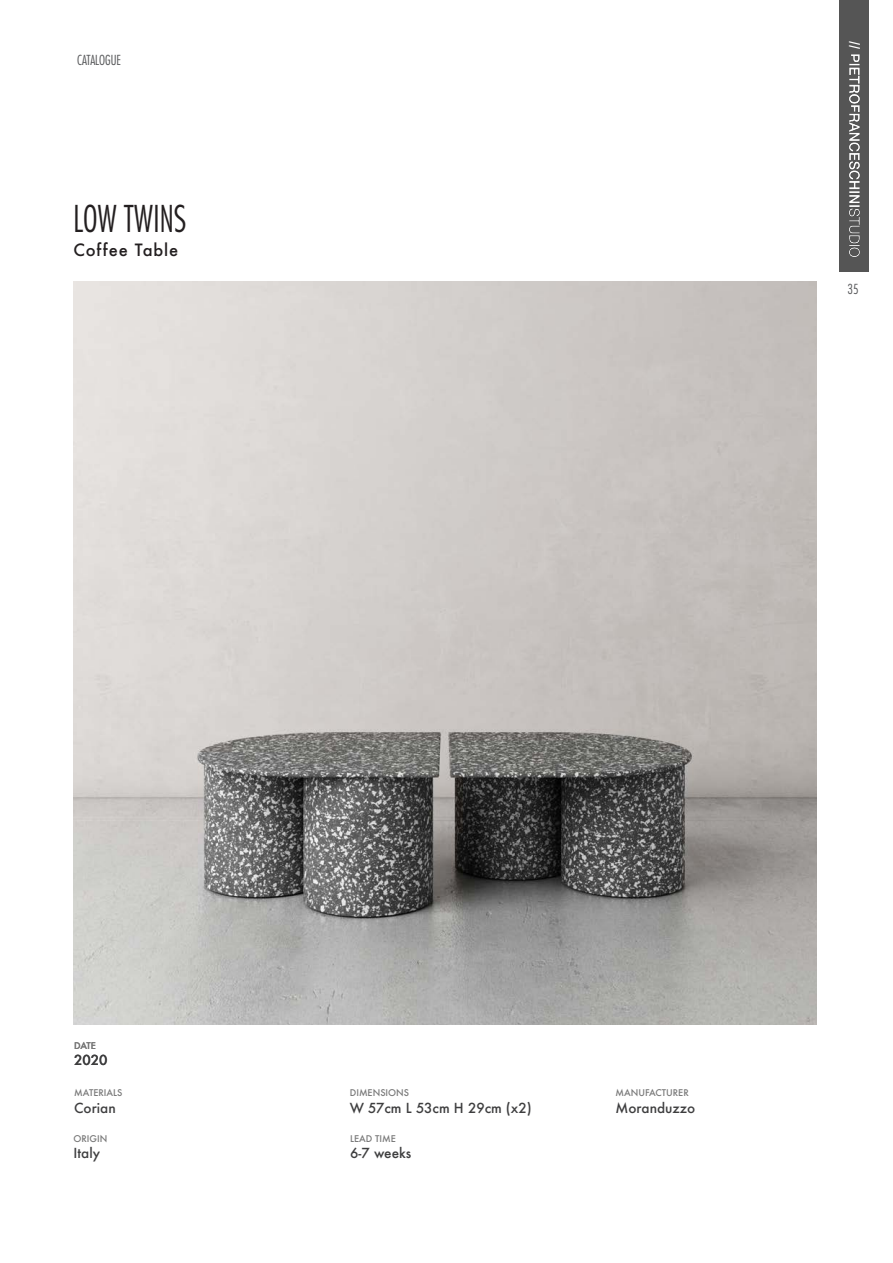
<style>
.page{position:relative;width:893px;height:1263px;background:#fff}
.page>*{position:absolute;margin:0;border:0;box-sizing:border-box;transform-origin:0 0}
.t1{font:300 condensed 36px "Futura Std";color:#231f20;scale:.9 1}
.t2{font:500 16.5px "Futura";letter-spacing:.05em;color:#231f20}
.t3{font:700 15px "Myriad Pro";color:#fff;scale:.8 1}
.t4{font:500 13.5px "Futura";color:#3e3e3f}
.t5{font:300 condensed 13.5px "Futura Std";color:#57585a}
.t6{font:500 9px "Futura";color:#787878}
</style>
<div class="page">
<img style="left:74px;top:282px;width:743px;height:743px">
<div style="left:839px;top:0;width:29px;height:272px;background:#555"></div>
<img style="left:849px;top:54px;width:11px;height:203px">
<p class="t5" style="left:77px;top:52px;width:45px">CATALOGUE</p>
<p class="t1" style="left:74px;top:197px;width:127px">LOW TWINS</p>
<p class="t2" style="left:74px;top:238px;width:106px">Coffee Table</p>
<p class="t3" style="left:865px;top:41px;width:11px;rotate:90deg">//</p>
<p class="t5" style="left:848px;top:281px;width:13px">35</p>
<p class="t6" style="left:74px;top:1039px;width:23px">DATE</p>
<p class="t4" style="left:74px;top:1051px;width:35px">2020</p>
<p class="t6" style="left:74px;top:1087px;width:50px">MATERIALS</p>
<p class="t4" style="left:74px;top:1098px;width:43px">Corian</p>
<p class="t6" style="left:74px;top:1132px;width:35px">ORIGIN</p>
<p class="t4" style="left:74px;top:1144px;width:28px">Italy</p>
<p class="t6" style="left:350px;top:1087px;width:61px">DIMENSIONS</p>
<p class="t4" style="left:350px;top:1098px;width:183px">W 57cm L 53cm H 29cm (x2)</p>
<p class="t6" style="left:350px;top:1132px;width:47px">LEAD TIME</p>
<p class="t4" style="left:350px;top:1144px;width:63px">6-7 weeks</p>
<p class="t6" style="left:615px;top:1087px;width:75px">MANUFACTURER</p>
<p class="t4" style="left:615px;top:1098px;width:81px">Moranduzzo</p>
</div>
